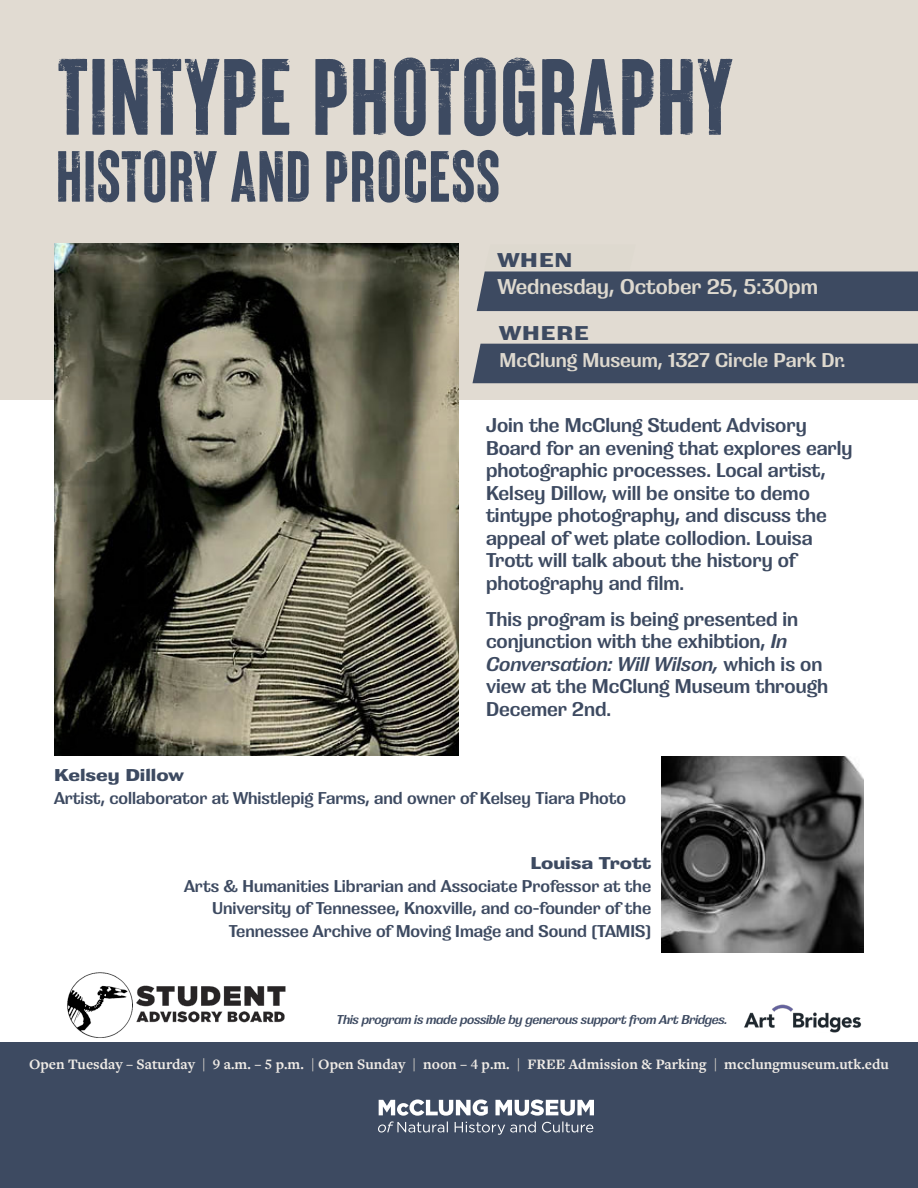
<style>
.page{position:relative;width:918px;height:1188px;background:#fff}
.page>*{position:absolute;margin:0;border:0;box-sizing:border-box;transform-origin:0 0}
.t1{font:108px "Brixton Wood Vector";color:#3d4a61}
.t2{font:72px "Brixton Wood Vector";color:#3d4a61}
.t3{font:600 22.5px "Grange";color:#ded9cf}
.t4{font:600 21px/22.5px "Grange";color:#3d4a61}
.t5{font:600 21px "Grange";color:#ded9cf}
.t6{font:700 expanded 21px "Grange";letter-spacing:.05em;color:#3d4a61}
.t7{font:600 18px/22.5px "Grange";color:#3d4a61;text-align:right}
.t8{font:700 15px "Freight Text Pro";color:#efebe6}
.t9{font:italic 600 13.5px "Grange";letter-spacing:-.02em;color:#3d4a61}
.s1{font-style:italic}
.s2{font-weight:700;font-stretch:expanded}
.s3{color:#ded9cf}
</style>
<div class="page">
<div style="left:0;top:0;width:918px;height:400px;background:#e1dbd2"></div>
<div style="left:0;top:1042px;width:918px;height:146px;background:#3d4a61"></div>
<div style="left:477px;top:271px;width:441px;height:40px;background:#3d4a61"></div>
<div style="left:473px;top:344px;width:445px;height:39px;background:#3d4a61"></div>
<svg style="left:378px;top:1100px;width:216px;height:35px"></svg>
<img style="left:744px;top:1004px;width:118px;height:29px">
<img style="left:54px;top:244px;width:405px;height:511px">
<img style="left:662px;top:756px;width:202px;height:197px">
<img style="left:67px;top:972px;width:219px;height:66px">
<p class="t1" style="left:57px;top:38px;width:678px">TINTYPE PHOTOGRAPHY</p>
<p class="t2" style="left:56px;top:137px;width:446px">HISTORY AND PROCESS</p>
<p class="t6" style="left:498px;top:248px;width:76px">WHEN</p>
<p class="t3" style="left:498px;top:274px;width:322px">Wednesday, October 25, 5:30pm</p>
<p class="t6" style="left:500px;top:321px;width:91px">WHERE</p>
<p class="t5" style="left:500px;top:348px;width:348px">McClung Museum, 1327 Circle Park Dr.</p>
<p class="t4" style="left:486px;top:414px;width:368px">Join the McClung Student Advisory Board for an evening that explores early photographic processes. Local artist, Kelsey Dillow, will be onsite to demo tintype photography, and discuss the appeal of wet plate collodion. Louisa Trott will talk about the history of photography and film.</p>
<p class="t4" style="left:486px;top:607px;width:344px">This program is being presented in conjunction with the exhibtion, <span class="s1">In<br>Conversation: Will Wilson,</span> which is on view at the McClung Museum through<br>Decemer 2nd.</p>
<p class="t7" style="left:54px;top:764px;width:574px;text-align:left"><span class="s2">Kelsey Dillow<br></span>Artist, collaborator at Whistlepig Farms, and owner of Kelsey Tiara Photo</p>
<p class="t7" style="left:184px;top:852px;width:469px"><span class="s2">Louisa Trott<br></span>Arts &amp; Humanities Librarian and Associate Professor at the University of Tennessee, Knoxville, and co-founder of the Tennessee Archive of Moving Image and Sound (TAMIS)</p>
<p class="t9" style="left:337px;top:1012px;width:393px">This program is made possible by generous support from Art Bridges.</p>
<p class="t8" style="left:29px;top:1054px;width:861px">Open Tuesday – Saturday <span class="s3">|</span> 9 a.m. – 5 p.m. <span class="s3">|</span> Open Sunday <span class="s3">|</span> noon – 4 p.m. <span class="s3">|</span> FREE Admission &amp; Parking <span class="s3">|</span> mcclungmuseum.utk.edu</p>
</div>
